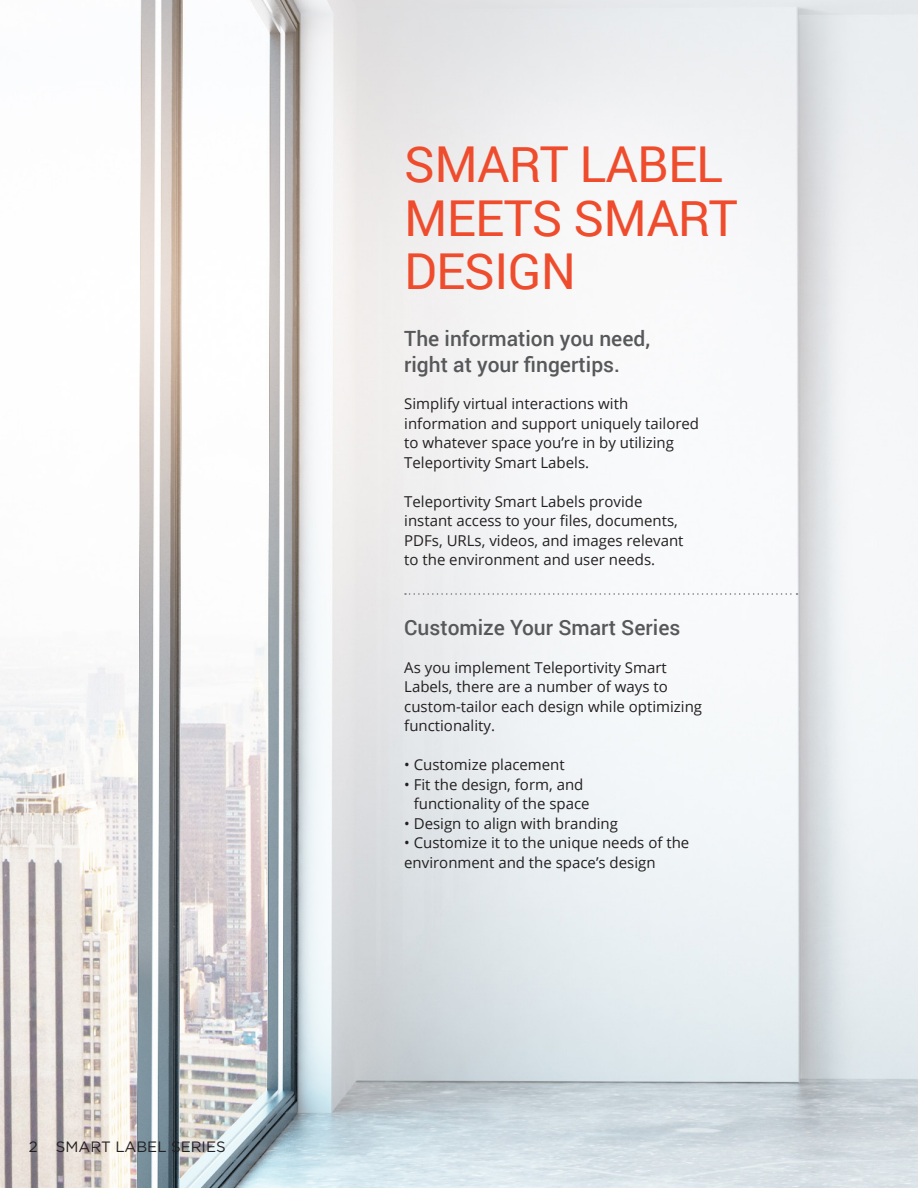
<style>
.page{position:relative;width:918px;height:1188px;background:#fff}
.page>*{position:absolute;margin:0;border:0;box-sizing:border-box;transform-origin:0 0}
.t1{font:49.5px/53.7px "Roboto";letter-spacing:-.015em;color:#ef4c2d}
.t2{font:500 21px "Roboto";color:#57585a}
.t3{font:15px/19.5px "Open Sans";color:#231f20}
.t4{font:15px "Gotham";color:#231f20}
</style>
<div class="page">
<img style="left:0;top:0;width:918px;height:1188px">
<svg style="left:405px;top:593px;width:392px;height:2px"></svg>
<p class="t4" style="left:29px;top:1138px;width:10px">2</p>
<p class="t4" style="left:56px;top:1138px;width:171px">SMART LABEL SERIES</p>
<p class="t1" style="left:404px;top:136px;width:335px">SMART LABEL<br>MEETS SMART<br>DESIGN</p>
<p class="t2" style="left:404px;top:324px;width:247px">The information you need,</p>
<p class="t2" style="left:404px;top:349px;width:217px">right at your fingertips.</p>
<p class="t3" style="left:404px;top:394px;width:225px">Simplify virtual interactions with</p>
<p class="t3" style="left:404px;top:413px;width:296px">information and support uniquely tailored</p>
<p class="t3" style="left:404px;top:433px;width:271px">to whatever space you’re in by utilizing</p>
<p class="t3" style="left:404px;top:452px;width:186px">Teleportivity Smart Labels.</p>
<p class="t3" style="left:404px;top:491px;width:240px">Teleportivity Smart Labels provide</p>
<p class="t3" style="left:404px;top:511px;width:281px">instant access to your files, documents,<br>PDFs, URLs, videos, and images relevant to the environment and user needs.</p>
<p class="t2" style="left:404px;top:613px;width:278px">Customize Your Smart Series</p>
<p class="t3" style="left:404px;top:657px;width:299px">As you implement Teleportivity Smart Labels, there are a number of ways to custom-tailor each design while optimizing functionality.</p>
<p class="t3" style="left:404px;top:755px;width:162px">• Customize placement</p>
<p class="t3" style="left:414px;top:774px;width:177px;text-indent:-10px">• Fit the design, form, and functionality of the space</p>
<p class="t3" style="left:404px;top:813px;width:215px">• Design to align with branding</p>
<p class="t3" style="left:404px;top:833px;width:287px">• Customize it to the unique needs of the environment and the space’s design</p>
</div>
